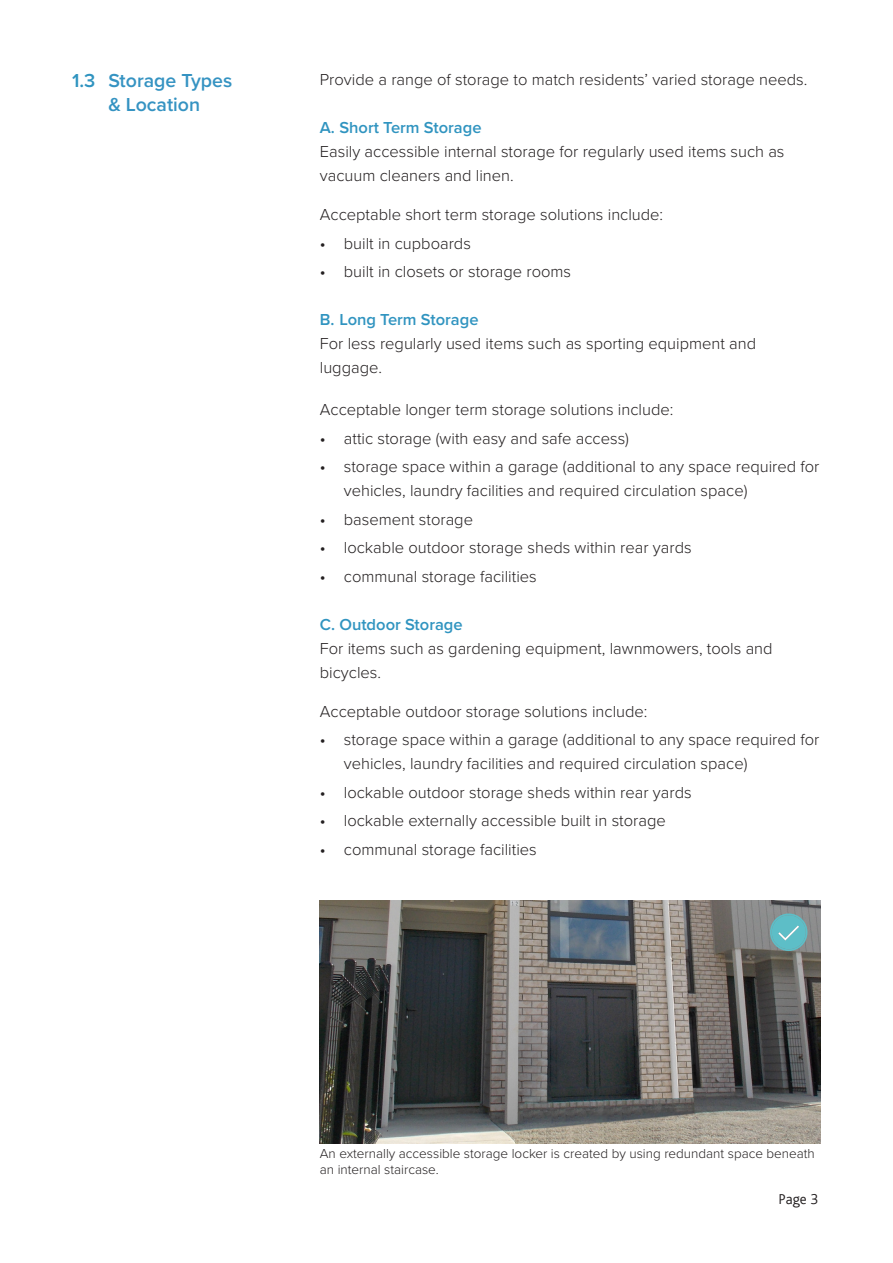
<style>
.page{position:relative;width:893px;height:1263px;background:#fff}
.page>*{position:absolute;margin:0;border:0;box-sizing:border-box;transform-origin:0 0}
.Paragraph_Style_3{font:600 19.5px/24px "Proxima Nova";color:#3593c2}
.t1{font:600 19.5px "Proxima Nova";color:#3094c0}
.t2{font:300 16.5px/24px "Proxima Nova";color:#231f20}
.t3{font:300 15px "AC Bliss";color:#231f20}
.DE_Caption{font:300 13.5px/16.2px "Proxima Nova";color:#231f20}
.s1{font-weight:600;color:#3094c0}
.s2{font-weight:400}
</style>
<div class="page">
<img style="left:320px;top:900px;width:501px;height:244px">
<svg style="left:770px;top:913px;width:37px;height:38px"></svg>
<p class="t1" style="left:72px;top:66px;width:25px">1.3</p>
<p class="Paragraph_Style_3" style="left:108px;top:68px;width:125px">Storage Types &amp; Location</p>
<p class="t2" style="left:320px;top:67px;width:489px">Provide a range of storage to match residents’ varied storage needs.</p>
<p class="t2" style="left:320px;top:115px;width:466px"><span class="s1">A. Short Term Storage<br></span>Easily accessible internal storage for regularly used items such as vacuum cleaners and linen.</p>
<p class="t2" style="left:320px;top:202px;width:345px">Acceptable short term storage solutions include:</p>
<p class="t2" style="left:320px;top:230px;width:153px"><span class="s2">•</span> built in cupboards</p>
<p class="t2" style="left:320px;top:259px;width:253px"><span class="s2">•</span> built in closets or storage rooms</p>
<p class="t2" style="left:320px;top:307px;width:438px"><span class="s1">B. Long Term Storage<br></span>For less regularly used items such as sporting equipment and luggage.</p>
<p class="t2" style="left:320px;top:397px;width:355px">Acceptable longer term storage solutions include:</p>
<p class="t2" style="left:320px;top:425px;width:311px"><span class="s2">•</span> attic storage (with easy and safe access)</p>
<p class="t2" style="left:344px;top:454px;width:477px;text-indent:-24px"><span class="s2">•</span> storage space within a garage (additional to any space required for vehicles, laundry facilities and required circulation space)</p>
<p class="t2" style="left:320px;top:506px;width:155px"><span class="s2">•</span> basement storage</p>
<p class="t2" style="left:320px;top:535px;width:373px"><span class="s2">•</span> lockable outdoor storage sheds within rear yards</p>
<p class="t2" style="left:320px;top:563px;width:218px"><span class="s2">•</span> communal storage facilities</p>
<p class="t2" style="left:320px;top:611px;width:454px"><span class="s1">C. Outdoor Storage<br></span>For items such as gardening equipment, lawnmowers, tools and bicycles.</p>
<p class="t2" style="left:320px;top:698px;width:329px">Acceptable outdoor storage solutions include:</p>
<p class="t2" style="left:344px;top:727px;width:477px;text-indent:-24px"><span class="s2">•</span> storage space within a garage (additional to any space required for vehicles, laundry facilities and required circulation space)</p>
<p class="t2" style="left:320px;top:779px;width:373px"><span class="s2">•</span> lockable outdoor storage sheds within rear yards</p>
<p class="t2" style="left:320px;top:808px;width:347px"><span class="s2">•</span> lockable externally accessible built in storage</p>
<p class="t2" style="left:320px;top:836px;width:218px"><span class="s2">•</span> communal storage facilities</p>
<p class="DE_Caption" style="left:320px;top:1144px;width:496px">An externally accessible storage locker is created by using redundant space beneath an internal staircase.</p>
<p class="t3" style="left:779px;top:1191px;width:41px">Page 3</p>
</div>
